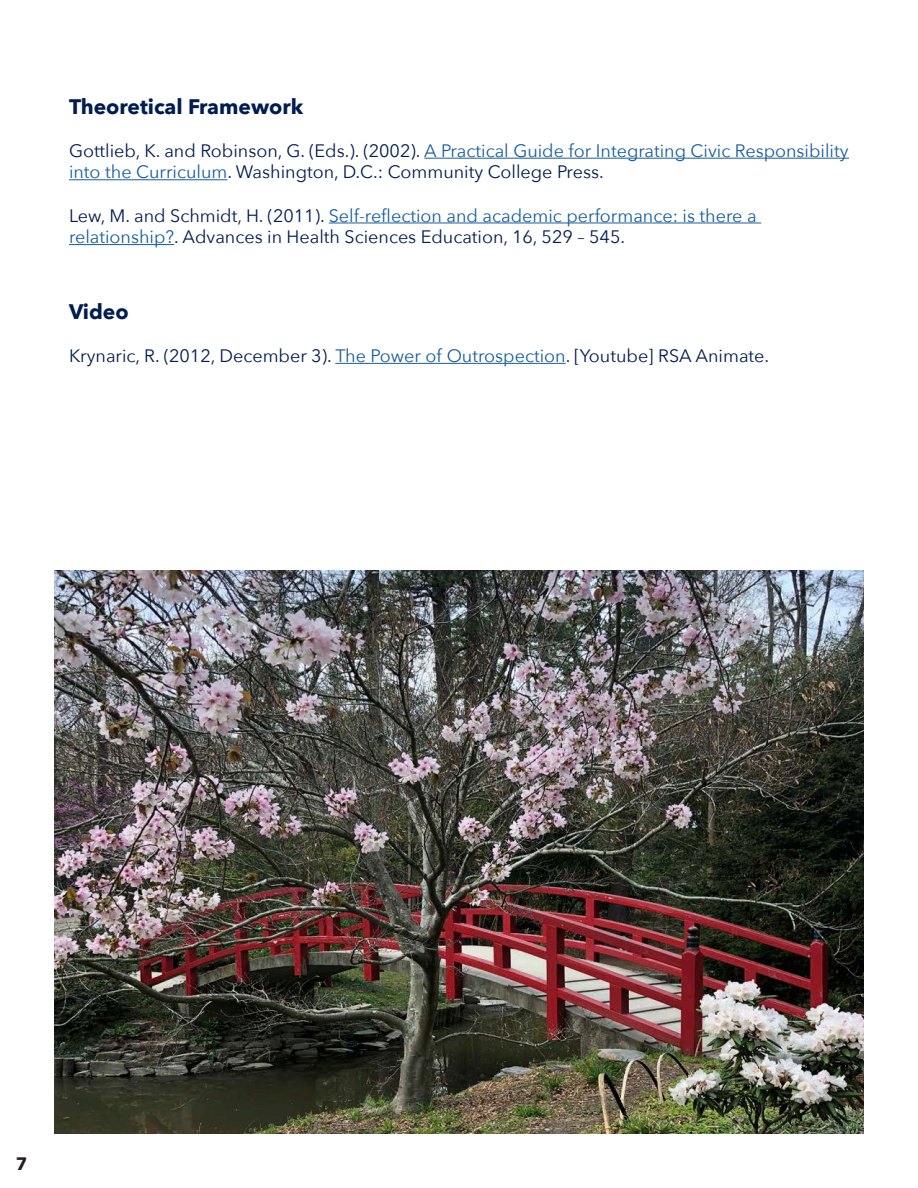
<style>
.page{position:relative;width:918px;height:1188px;background:#fff}
.page>*{position:absolute;margin:0;border:0;box-sizing:border-box;transform-origin:0 0}
.t1{font:700 21px "Avenir Next";color:#001c50}
.t2{font:18px/21.6px "Avenir Next";color:#001c50}
.t3{font:700 18px "Avenir Next";color:#231f20}
.s1{color:#175d9e}
</style>
<div class="page">
<hr style="left:424px;top:158px;width:425px;height:1px;background:#175d9e">
<hr style="left:69px;top:179px;width:158px;height:1px;background:#175d9e">
<hr style="left:329px;top:223px;width:432px;height:1px;background:#175d9e">
<hr style="left:69px;top:244px;width:105px;height:1px;background:#175d9e">
<hr style="left:335px;top:363px;width:231px;height:1px;background:#175d9e">
<img style="left:54px;top:571px;width:810px;height:563px">
<p class="t1" style="left:69px;top:88px;width:236px">Theoretical Framework</p>
<p class="t2" style="left:69px;top:139px;width:781px">Gottlieb, K. and Robinson, G. (Eds.). (2002). <span class="s1">A Practical Guide for Integrating Civic Responsibility into the Curriculum</span>. Washington, D.C.: Community College Press.</p>
<p class="t2" style="left:69px;top:204px;width:689px">Lew, M. and Schmidt, H. (2011). <span class="s1">Self-reflection and academic performance: is there a relationship?</span>. Advances in Health Sciences Education, 16, 529 – 545.</p>
<p class="t1" style="left:69px;top:293px;width:61px">Video</p>
<p class="t2" style="left:69px;top:344px;width:702px">Krynaric, R. (2012, December 3). <span class="s1">The Power of Outrospection</span>. [Youtube] RSA Animate.</p>
<p class="t3" style="left:16px;top:1148px;width:13px">7</p>
</div>
